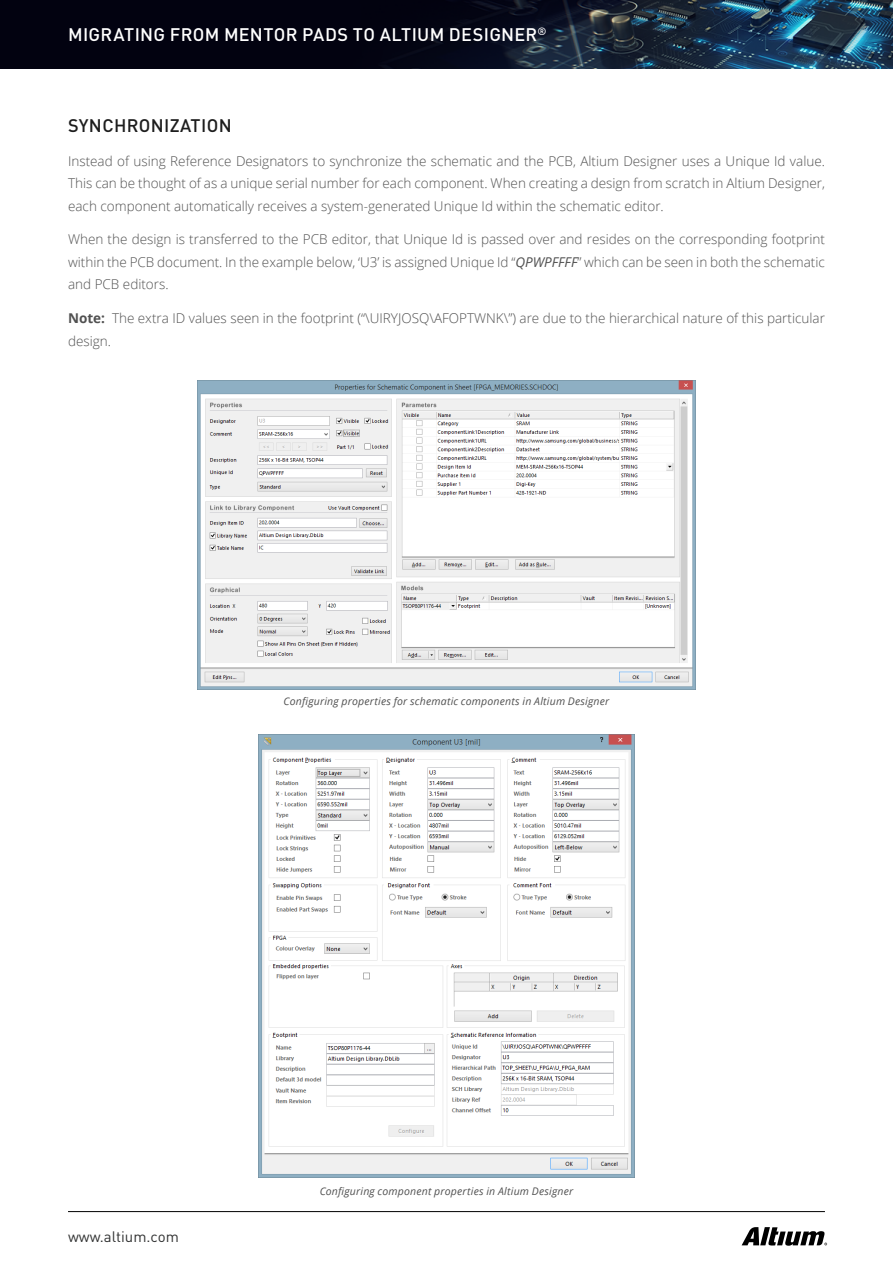
<style>
.page{position:relative;width:893px;height:1263px;background:#fff}
.page>*{position:absolute;margin:0;border:0;box-sizing:border-box;transform-origin:0 0}
.t1{font:500 18px "DIN Pro";letter-spacing:.015em;color:#fff}
.t2{font:500 18px "DIN Pro";letter-spacing:.02em;color:#1d1d1d}
.t3{font:15px "DIN Pro";color:#313232}
.t4{font:300 13.5px/22.5px "Open Sans";color:#515151;text-align:justify}
.t5{font:italic 10.5px "Open Sans";letter-spacing:.02em;color:#515151}
.s1{font-weight:400;font-style:italic}
.s2{font-weight:700}
</style>
<div class="page">
<img style="left:0;top:0;width:893px;height:68px">
<svg style="left:742px;top:1227px;width:85px;height:19px"></svg>
<hr style="left:68px;top:1211px;width:757px;height:1px;background:#000">
<img style="left:197px;top:381px;width:499px;height:309px">
<img style="left:259px;top:734px;width:375px;height:443px">
<h1 class="t1" style="left:68px;top:20px;width:480px">MIGRATING FROM MENTOR PADS TO ALTIUM DESIGNER<sup>®</sup></h1>
<h1 class="t2" style="left:68px;top:111px;width:165px">SYNCHRONIZATION</h1>
<p class="t4" style="left:68px;top:149px;width:758px">Instead of using Reference Designators to synchronize the schematic and the PCB, Altium Designer uses a Unique Id value.<br>This can be thought of as a unique serial number for each component. When creating a design from scratch in Altium Designer, each component automatically receives a system-generated Unique Id within the schematic editor.</p>
<p class="t4" style="left:68px;top:228px;width:758px">When the design is transferred to the PCB editor, that Unique Id is passed over and resides on the corresponding footprint within the PCB document. In the example below, ‘U3’ is assigned Unique Id “<span class="s1">QPWPFFFF</span>” which can be seen in both the schematic and PCB editors.</p>
<p class="t4" style="left:68px;top:307px;width:758px"><span class="s2">Note:</span> The extra ID values seen in the footprint (“\UIRYJOSQ\AFOPTWNK\”) are due to the hierarchical nature of this particular design.</p>
<p class="t5" style="left:284px;top:694px;width:327px">Configuring properties for schematic components in Altium Designer</p>
<p class="t3" style="left:68px;top:1226px;width:112px">www.altium.com</p>
<p class="t5" style="left:320px;top:1184px;width:255px">Configuring component properties in Altium Designer</p>
</div>
